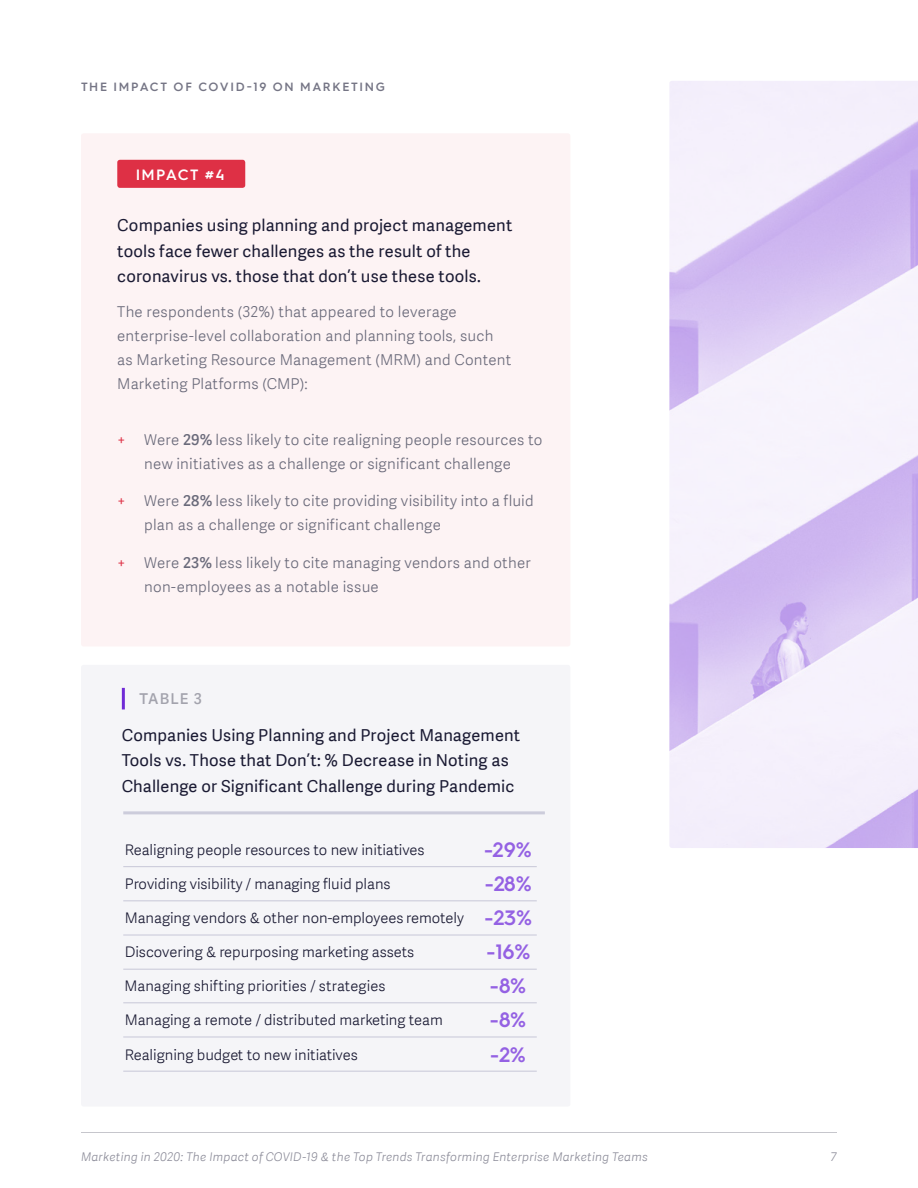
<style>
.page{position:relative;width:918px;height:1188px;background:#fff}
.page>*{position:absolute;margin:0;border:0;box-sizing:border-box;transform-origin:0 0}
.t1{font:600 20.85px/34px "Hurme Geometric Sans 3";letter-spacing:-.03em;color:#9461e3}
.t2{font:16.5px/25.5px "Adelle Sans";letter-spacing:.01em;color:#1a1a33}
.t3{font:300 15px/24px "Adelle Sans";letter-spacing:.015em;color:#6a6a7a}
.t4{font:600 15px "Hurme Geometric Sans 3";letter-spacing:.085em;color:#fff}
.t5{font:600 15px "Adelle Sans";letter-spacing:.07em;color:#a3a3ad}
.t6{font:300 14.7px "Adelle Sans";color:#1a1a33}
.t7{font:italic 300 12px "Adelle Sans";letter-spacing:.02em;color:#8c8c99}
.t8{font:600 12px "Hurme Geometric Sans 3";letter-spacing:.14em;color:#757585}
.s1{color:#de3045}
.s2{font-weight:600}
</style>
<div class="page">
<div style="left:81px;top:133px;width:489px;height:513px;background:#fdf3f4;border-radius:3px"></div>
<div style="left:81px;top:665px;width:489px;height:442px;background:#f5f5f8;border-radius:3px"></div>
<div style="left:117px;top:160px;width:128px;height:28px;background:#de3045;border-radius:3px"></div>
<img style="left:669px;top:81px;width:249px;height:767px">
<hr style="left:123px;top:811px;width:422px;height:3px;background:#ccccdb">
<hr style="left:123px;top:866px;width:414px;height:1px;background:#ccccdb">
<hr style="left:123px;top:900px;width:414px;height:1px;background:#ccccdb">
<hr style="left:123px;top:934px;width:414px;height:2px;background:#ccccdb">
<hr style="left:123px;top:969px;width:414px;height:1px;background:#ccccdb">
<hr style="left:123px;top:1002px;width:414px;height:1px;background:#ccccdb">
<hr style="left:123px;top:1036px;width:414px;height:2px;background:#ccccdb">
<hr style="left:123px;top:1071px;width:414px;height:1px;background:#ccccdb">
<hr style="left:122px;top:688px;width:3px;height:21px;background:#702bd6">
<hr style="left:81px;top:1132px;width:756px;height:1px;background:#c6c6cc">
<p class="t8" style="left:81px;top:78px;width:306px">THE IMPACT OF COVID-19 ON MARKETING</p>
<p class="t4" style="left:136px;top:164px;width:90px">IMPACT #4</p>
<p class="t2" style="left:117px;top:213px;width:397px">Companies using planning and project management tools face fewer challenges as the result of the coronavirus vs. those that don’t use these tools.</p>
<p class="t3" style="left:117px;top:300px;width:396px">The respondents (32%) that appeared to leverage enterprise-level collaboration and planning tools, such as Marketing Resource Management (MRM) and Content Marketing Platforms (CMP):</p>
<p class="t3" style="left:117px;top:428px;width:427px;text-align:center"><span class="s1">+</span> Were <span class="s2">29%</span> less likely to cite realigning people resources to new initiatives as a challenge or significant challenge</p>
<p class="t3" style="left:144px;top:489px;width:391px;text-indent:-27px"><span class="s1">+</span> Were <span class="s2">28%</span> less likely to cite providing visibility into a fluid plan as a challenge or significant challenge</p>
<p class="t3" style="left:144px;top:551px;width:388px;text-indent:-27px"><span class="s1">+</span> Were <span class="s2">23%</span> less likely to cite managing vendors and other non-employees as a notable issue</p>
<p class="t5" style="left:140px;top:690px;width:64px">TABLE 3</p>
<p class="t2" style="left:122px;top:723px;width:400px">Companies Using Planning and Project Management<br>Tools vs. Those that Don’t: % Decrease in Noting as<br>Challenge or Significant Challenge during Pandemic</p>
<p class="t6" style="left:125px;top:841px;width:302px">Realigning people resources to new initiatives</p>
<p class="t6" style="left:125px;top:876px;width:267px">Providing visibility / managing fluid plans</p>
<p class="t6" style="left:125px;top:910px;width:341px">Managing vendors &amp; other non-employees remotely</p>
<p class="t6" style="left:125px;top:944px;width:291px">Discovering &amp; repurposing marketing assets</p>
<p class="t6" style="left:125px;top:978px;width:262px">Managing shifting priorities / strategies</p>
<p class="t6" style="left:125px;top:1012px;width:320px">Managing a remote / distributed marketing team</p>
<p class="t6" style="left:125px;top:1046px;width:235px">Realigning budget to new initiatives</p>
<h1 class="t1" style="left:484px;top:831px;width:50px">-29% -28% -23% -16% -8% -8% -2%</h1>
<p class="t7" style="left:81px;top:1150px;width:568px">Marketing in 2020: The Impact of COVID-19 &amp; the Top Trends Transforming Enterprise Marketing Teams</p>
<p class="t7" style="left:831px;top:1150px;width:8px">7</p>
</div>
